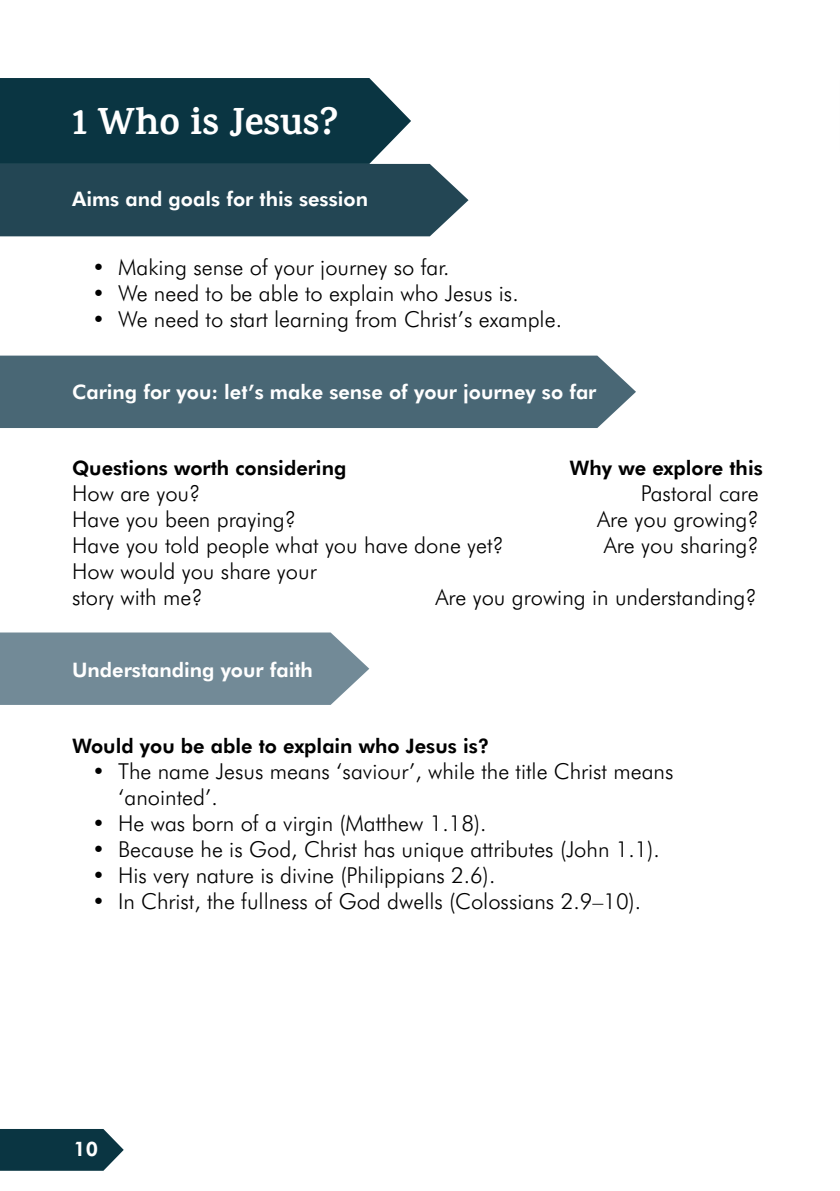
<style>
.page{position:relative;width:840px;height:1191px;background:#fff}
.page>*{position:absolute;margin:0;border:0;box-sizing:border-box;transform-origin:0 0}
.t1{font:700 38px "Karma";color:#fff}
.t2{font:300 22px/26px "Futura BT";color:#000}
.t3{font:800 20px "Futura BT";color:#fff}
.t4{font:800 20px "Futura BT";color:#000}
</style>
<div class="page">
<svg style="left:0;top:1129px;width:124px;height:41px;background:#1e4551"></svg>
<svg style="left:0;top:78px;width:468px;height:158px;background:#2b4f5b"></svg>
<div style="left:0;top:355px;width:635px;height:73px;background:#496775"></div>
<div style="left:0;top:632px;width:369px;height:73px;background:#728a97"></div>
<h1 class="t1" style="left:72px;top:99px;width:268px">1 Who is Jesus?</h1>
<p class="t3" style="left:72px;top:187px;width:297px">Aims and goals for this session</p>
<p class="t2" style="left:92px;top:253px;width:359px">• Making sense of your journey so far.</p>
<p class="t2" style="left:92px;top:279px;width:428px">• We need to be able to explain who Jesus is.</p>
<p class="t2" style="left:92px;top:305px;width:471px">• We need to start learning from Christ’s example.</p>
<p class="t3" style="left:72px;top:379px;width:525px">Caring for you: let’s make sense of your journey so far</p>
<p class="t4" style="left:72px;top:455px;width:276px">Questions worth considering</p>
<p class="t4" style="left:569px;top:455px;width:195px">Why we explore this</p>
<p class="t2" style="left:72px;top:479px;width:130px">How are you?</p>
<p class="t2" style="left:640px;top:479px;width:119px">Pastoral care</p>
<p class="t2" style="left:72px;top:505px;width:225px">Have you been praying?</p>
<p class="t2" style="left:597px;top:505px;width:163px">Are you growing?</p>
<p class="t2" style="left:72px;top:531px;width:433px">Have you told people what you have done yet?</p>
<p class="t2" style="left:603px;top:531px;width:156px">Are you sharing?</p>
<p class="t2" style="left:72px;top:557px;width:246px">How would you share your story with me?</p>
<p class="t2" style="left:435px;top:583px;width:323px">Are you growing in understanding?</p>
<p class="t3" style="left:72px;top:657px;width:242px">Understanding your faith</p>
<p class="t4" style="left:72px;top:733px;width:418px">Would you be able to explain who Jesus is?</p>
<p class="t2" style="left:118px;top:757px;width:556px;text-indent:-26px">• The name Jesus means ‘saviour’, while the title Christ means ‘anointed’.</p>
<p class="t2" style="left:92px;top:809px;width:395px">• He was born of a virgin (Matthew 1.18).</p>
<p class="t2" style="left:92px;top:835px;width:569px">• Because he is God, Christ has unique attributes (John 1.1).</p>
<p class="t2" style="left:92px;top:861px;width:404px">• His very nature is divine (Philippians 2.6).</p>
<p class="t2" style="left:92px;top:887px;width:550px">• In Christ, the fullness of God dwells (Colossians 2.9–10).</p>
<p class="t3" style="left:73px;top:1137px;width:26px">10</p>
</div>
